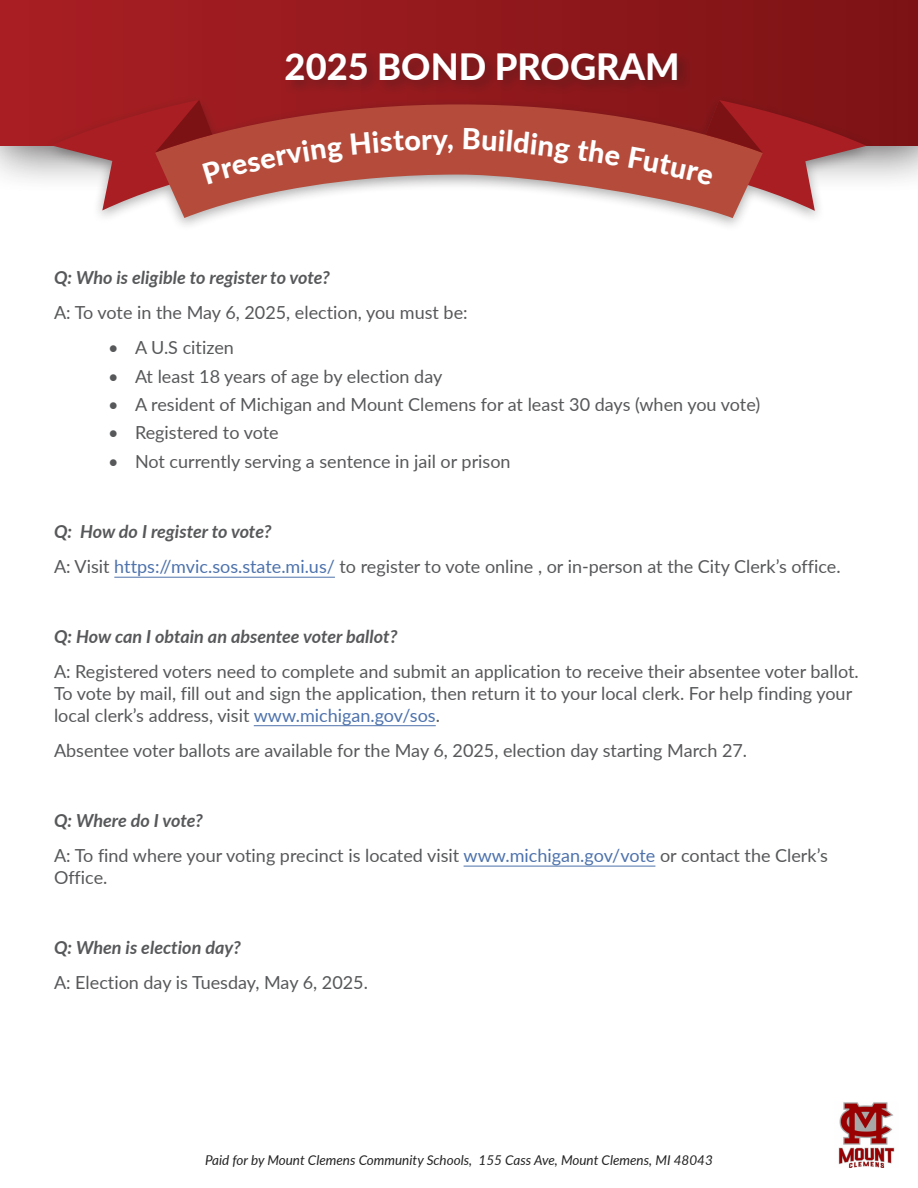
<style>
.page{position:relative;width:918px;height:1188px;background:#fff}
.page>*{position:absolute;margin:0;border:0;box-sizing:border-box;transform-origin:0 0}
.t1{font:800 36.15px "Lato";color:#fff}
.t2{font:800 28.8px "Lato";color:#fff}
.t3{font:18px/21.6px "Lato";color:#57585a}
.t4{font:italic 700 18px "Lato";color:#57585a}
.t5{font:italic 13.5px "Lato";color:#232323}
.s1{color:#4d72ac}
</style>
<div class="page">
<div style="left:0;top:0;width:918px;height:193px;background:#231f20;opacity:.75"></div>
<div style="left:0;top:0;width:918px;height:146px;background:linear-gradient(to right,#a91f24,#7c1315)"></div>
<div style="left:283px;top:49px;width:410px;height:46px;background:#231f20;opacity:.35"></div>
<div style="left:42px;top:93px;width:833px;height:139px;background:#231f20;opacity:.35"></div>
<svg style="left:155px;top:104px;width:608px;height:114px;fill:#b54c3b"></svg>
<img style="left:838px;top:1102px;width:57px;height:66px">
<hr style="left:114px;top:577px;width:221px;height:1px;background:#4d72ac">
<hr style="left:254px;top:725px;width:182px;height:1px;background:#4d72ac">
<hr style="left:464px;top:866px;width:191px;height:1px;background:#4d72ac">
<svg style="left:51px;top:100px;width:293px;height:110px;background:#b65753"></svg>
<div style="left:351px;top:131px;width:97px;height:24px;background:#b54c3b"></div>
<div style="left:464px;top:128px;width:106px;height:36px;background:#b54c3b"></div>
<svg style="left:576px;top:140px;width:44px;height:26px"></svg>
<svg style="left:628px;top:100px;width:239px;height:111px;background:#ae514d"></svg>
<h1 class="t1" style="left:285px;top:40px;width:396px">2025 BOND PROGRAM</h1>
<h2 class="t2" style="left:447px;top:117px;width:9px">,</h2>
<p class="t4" style="left:54px;top:264px;width:277px">Q: Who is eligible to register to vote?</p>
<p class="t3" style="left:54px;top:301px;width:415px">A: To vote in the May 6, 2025, election, you must be:</p>
<p class="t3" style="left:108px;top:336px;width:127px">• A U.S citizen</p>
<p class="t3" style="left:108px;top:365px;width:336px">• At least 18 years of age by election day</p>
<p class="t3" style="left:108px;top:393px;width:654px">• A resident of Michigan and Mount Clemens for at least 30 days (when you vote)</p>
<p class="t3" style="left:108px;top:421px;width:172px">• Registered to vote</p>
<p class="t3" style="left:108px;top:450px;width:404px">• Not currently serving a sentence in jail or prison</p>
<p class="t4" style="left:54px;top:518px;width:219px">Q: How do I register to vote?</p>
<p class="t3" style="left:54px;top:555px;width:788px">A: Visit <span class="s1">https://mvic.sos.state.mi.us/</span> to register to vote online , or in-person at the City Clerk’s office.</p>
<p class="t4" style="left:54px;top:623px;width:345px">Q: How can I obtain an absentee voter ballot?</p>
<p class="t3" style="left:54px;top:660px;width:806px">A: Registered voters need to complete and submit an application to receive their absentee voter ballot.<br>To vote by mail, fill out and sign the application, then return it to your local clerk. For help finding your local clerk’s address, visit <span class="s1">www.michigan.gov/sos</span>.</p>
<p class="t3" style="left:54px;top:739px;width:695px">Absentee voter ballots are available for the May 6, 2025, election day starting March 27.</p>
<p class="t4" style="left:54px;top:807px;width:150px">Q: Where do I vote?</p>
<p class="t3" style="left:54px;top:844px;width:775px">A: To find where your voting precinct is located visit <span class="s1">www.michigan.gov/vote</span> or contact the Clerk’s<br>Office.</p>
<p class="t4" style="left:54px;top:934px;width:189px">Q: When is election day?</p>
<p class="t3" style="left:54px;top:971px;width:315px">A: Election day is Tuesday, May 6, 2025.</p>
<p class="t5" style="left:205px;top:1150px;width:509px">Paid for by Mount Clemens Community Schools, 155 Cass Ave, Mount Clemens, MI 48043</p>
</div>
